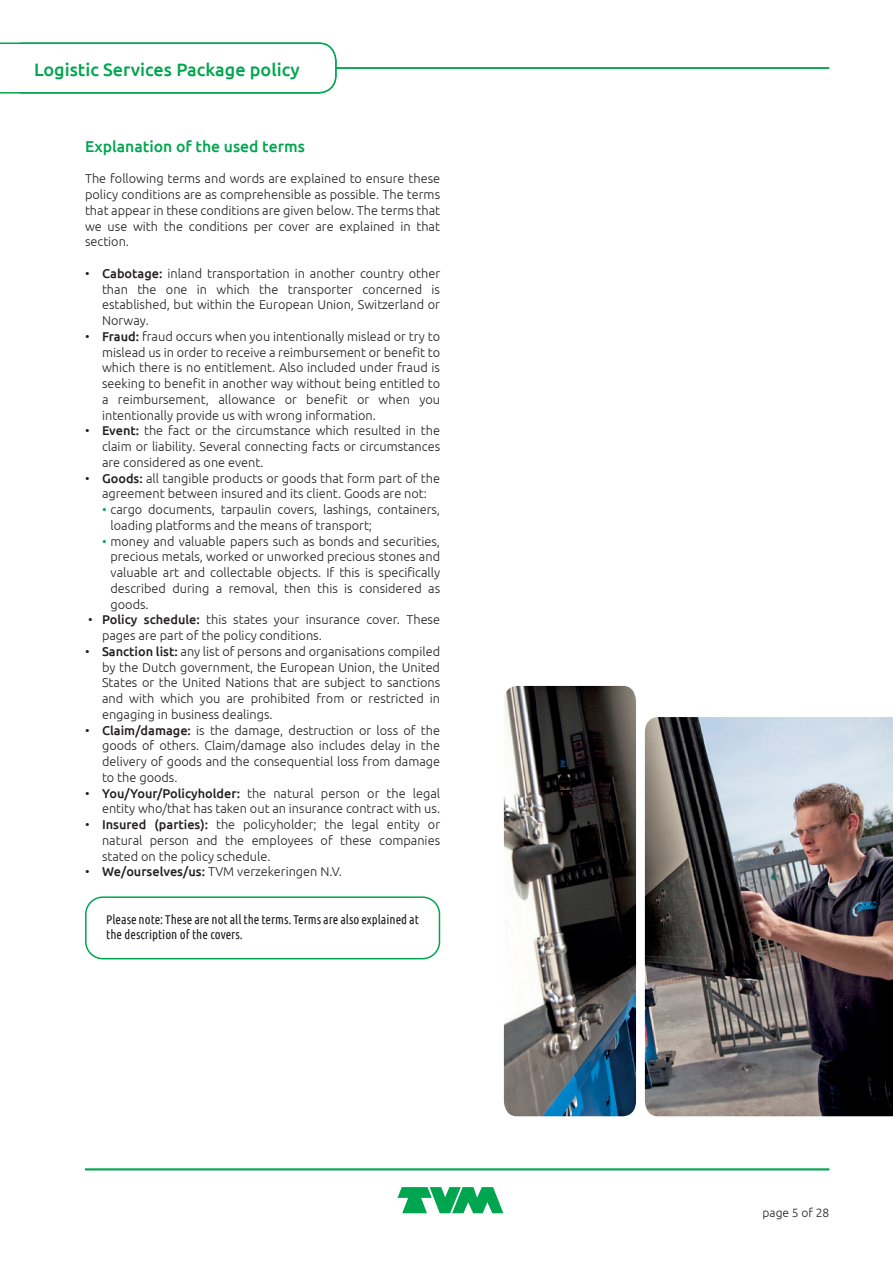
<style>
.page{position:relative;width:893px;height:1263px;background:#fff}
.page>*{position:absolute;margin:0;border:0;box-sizing:border-box;transform-origin:0 0}
.t1{font:500 18px "Ubuntu";color:#00a54f}
.Bodykop_gr_10_5pt{font:500 15.75px "Ubuntu";color:#00a54f}
.Body{font:300 12.75px/15.8px "Ubuntu";color:#231f20;text-align:justify}
.Body_let_op{font:12.75px/15.8px "Ubuntu Condensed";color:#231f20}
.t2{font:300 12px "Ubuntu";color:#231f20}
.s1{font-weight:500}
.s2{color:#00a54f}
</style>
<div class="page">
<div style="left:85px;top:896px;width:355px;height:63px;border:2px solid #00a54f;border-radius:17px"></div>
<img style="left:504px;top:686px;width:389px;height:430px">
<svg style="left:398px;top:1187px;width:105px;height:26px"></svg>
<hr style="left:85px;top:1169px;width:744px;height:1px;background:#00a54f">
<hr style="left:85px;top:67px;width:744px;height:2px;background:#00a54f">
<svg style="left:0;top:42px;width:337px;height:52px"></svg>
<h1 class="t1" style="left:34px;top:58px;width:267px">Logistic Services Package policy</h1>
<p class="Bodykop_gr_10_5pt" style="left:85px;top:136px;width:221px">Explanation of the used terms</p>
<p class="Body" style="left:85px;top:171px;width:357px">The following terms and words are explained to ensure these policy conditions are as comprehensible as possible. The terms that appear in these conditions are given below. The terms that we use with the conditions per cover are explained in that section.</p>
<p class="Body" style="left:102px;top:265px;width:340px;text-indent:-17px">• <span class="s1">Cabotage:</span> inland transportation in another country other than the one in which the transporter concerned is established, but within the European Union, Switzerland or Norway.</p>
<p class="Body" style="left:102px;top:328px;width:340px;text-indent:-17px">• <span class="s1">Fraud:</span> fraud occurs when you intentionally mislead or try to mislead us in order to receive a reimbursement or benefit to which there is no entitlement. Also included under fraud is seeking to benefit in another way without being entitled to a reimbursement, allowance or benefit or when you intentionally provide us with wrong information.</p>
<p class="Body" style="left:102px;top:423px;width:340px;text-indent:-17px">• <span class="s1">Event:</span> the fact or the circumstance which resulted in the claim or liability. Several connecting facts or circumstances are considered as one event.</p>
<p class="Body" style="left:85px;top:470px;width:357px;text-align:center">• <span class="s1">Goods:</span> all tangible products or goods that form part of the agreement between insured and its client. Goods are not:</p>
<p class="Body" style="left:111px;top:501px;width:331px;text-indent:-9px"><span class="s2">•</span> cargo documents, tarpaulin covers, lashings, containers, loading platforms and the means of transport;</p>
<p class="Body" style="left:111px;top:533px;width:331px;text-indent:-9px"><span class="s2">•</span> money and valuable papers such as bonds and securities, precious metals, worked or unworked precious stones and valuable art and collectable objects. If this is specifically described during a removal, then this is considered as goods.</p>
<p class="Body" style="left:102px;top:612px;width:340px;text-indent:-14px">• <span class="s1">Policy schedule:</span> this states your insurance cover. These pages are part of the policy conditions.</p>
<p class="Body" style="left:102px;top:643px;width:340px;text-indent:-17px">• <span class="s1">Sanction list:</span> any list of persons and organisations compiled by the Dutch government, the European Union, the United States or the United Nations that are subject to sanctions and with which you are prohibited from or restricted in engaging in business dealings.</p>
<p class="Body" style="left:102px;top:722px;width:340px;text-indent:-17px">• <span class="s1">Claim/damage:</span> is the damage, destruction or loss of the goods of others. Claim/damage also includes delay in the delivery of goods and the consequential loss from damage to the goods.</p>
<p class="Body" style="left:85px;top:785px;width:357px;text-align:right">• <span class="s1">You/Your/Policyholder:</span> the natural person or the legal entity who/that has taken out an insurance contract with us.</p>
<p class="Body" style="left:102px;top:816px;width:340px;text-indent:-17px">• <span class="s1">Insured (parties):</span> the policyholder; the legal entity or natural person and the employees of these companies stated on the policy schedule.</p>
<p class="Body" style="left:85px;top:864px;width:259px">• <span class="s1">We/ourselves/us:</span> TVM verzekeringen N.V.</p>
<p class="Body_let_op" style="left:106px;top:911px;width:314px">Please note: These are not all the terms. Terms are also explained at the description of the covers.</p>
<p class="t2" style="left:763px;top:1205px;width:68px">page 5 of 28</p>
</div>
